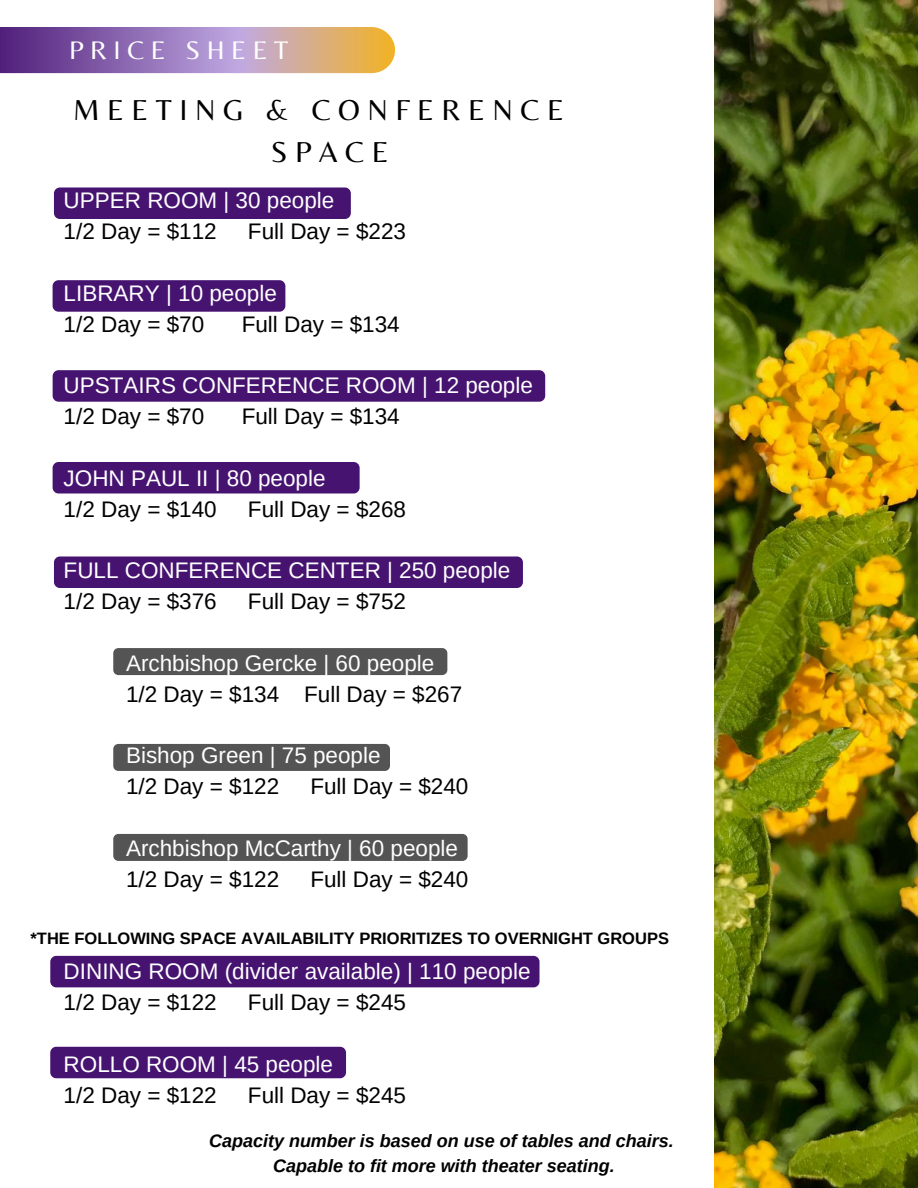
<style>
.page{position:relative;width:918px;height:1188px;background:#fff}
.page>*{position:absolute;margin:0;border:0;box-sizing:border-box;transform-origin:0 0}
.t1{font:30px/41.7px "Belleza";letter-spacing:.25em;color:#000}
.t2{font:26.4px "Belleza";letter-spacing:.25em;color:#fff}
.t3{font:22.5px "Arimo";color:#fff}
.t4{font:22.5px "Arimo";color:#000}
.t5{font:italic 700 18px/24.8px "Arimo";color:#000;text-align:center}
.t6{font:700 16.5px "Arimo";color:#000}
</style>
<div class="page">
<svg style="left:0;top:27px;width:395px;height:46px;background:#a8829f"></svg>
<img style="left:714px;top:0;width:204px;height:1188px">
<div style="left:54px;top:187px;width:297px;height:32px;background:#461371;border-radius:6px"></div>
<div style="left:54px;top:556px;width:469px;height:32px;background:#461371;border-radius:6px"></div>
<div style="left:53px;top:370px;width:492px;height:32px;background:#461371;border-radius:6px"></div>
<div style="left:53px;top:462px;width:307px;height:31px;background:#461371;border-radius:6px"></div>
<div style="left:53px;top:280px;width:232px;height:32px;background:#461371;border-radius:6px"></div>
<div style="left:113px;top:744px;width:277px;height:27px;background:#545454;border-radius:5px"></div>
<div style="left:113px;top:648px;width:334px;height:27px;background:#545454;border-radius:5px"></div>
<div style="left:113px;top:834px;width:355px;height:27px;background:#545454;border-radius:5px"></div>
<div style="left:50px;top:956px;width:490px;height:31px;background:#461371;border-radius:6px"></div>
<div style="left:50px;top:1047px;width:296px;height:31px;background:#461371;border-radius:6px"></div>
<p class="t2" style="left:69px;top:35px;width:221px">PRICE SHEET</p>
<h1 class="t1" style="left:271px;top:89px;width:295px;text-indent:-198px">MEETING &amp; CONFERENCE<br>SPACE</h1>
<p class="t3" style="left:64px;top:188px;width:272px">UPPER ROOM | 30 people</p>
<p class="t4" style="left:64px;top:219px;width:155px">1/2 Day = $112</p>
<p class="t4" style="left:248px;top:219px;width:160px">Full Day = $223</p>
<p class="t3" style="left:64px;top:280px;width:215px">LIBRARY | 10 people</p>
<p class="t4" style="left:64px;top:311px;width:142px">1/2 Day = $70</p>
<p class="t4" style="left:242px;top:311px;width:160px">Full Day = $134</p>
<p class="t3" style="left:64px;top:373px;width:471px">UPSTAIRS CONFERENCE ROOM | 12 people</p>
<p class="t4" style="left:64px;top:404px;width:142px">1/2 Day = $70</p>
<p class="t4" style="left:242px;top:404px;width:160px">Full Day = $134</p>
<p class="t3" style="left:64px;top:465px;width:263px">JOHN PAUL II | 80 people</p>
<p class="t4" style="left:64px;top:496px;width:155px">1/2 Day = $140</p>
<p class="t4" style="left:248px;top:496px;width:160px">Full Day = $268</p>
<p class="t3" style="left:64px;top:558px;width:448px">FULL CONFERENCE CENTER | 250 people</p>
<p class="t4" style="left:64px;top:589px;width:155px">1/2 Day = $376</p>
<p class="t4" style="left:248px;top:589px;width:160px">Full Day = $752</p>
<p class="t3" style="left:126px;top:651px;width:310px">Archbishop Gercke | 60 people</p>
<p class="t4" style="left:126px;top:681px;width:338px">1/2 Day = $134 Full Day = $267</p>
<p class="t3" style="left:126px;top:743px;width:256px">Bishop Green | 75 people</p>
<p class="t4" style="left:126px;top:774px;width:155px">1/2 Day = $122</p>
<p class="t4" style="left:310px;top:774px;width:160px">Full Day = $240</p>
<p class="t3" style="left:126px;top:836px;width:333px">Archbishop McCarthy | 60 people</p>
<p class="t4" style="left:126px;top:867px;width:155px">1/2 Day = $122</p>
<p class="t4" style="left:310px;top:867px;width:160px">Full Day = $240</p>
<p class="t6" style="left:31px;top:929px;width:640px">*THE FOLLOWING SPACE AVAILABILITY PRIORITIZES TO OVERNIGHT GROUPS</p>
<p class="t3" style="left:64px;top:959px;width:468px">DINING ROOM (divider available) | 110 people</p>
<p class="t4" style="left:64px;top:990px;width:155px">1/2 Day = $122</p>
<p class="t4" style="left:248px;top:990px;width:160px">Full Day = $245</p>
<p class="t3" style="left:64px;top:1052px;width:271px">ROLLO ROOM | 45 people</p>
<p class="t4" style="left:64px;top:1083px;width:155px">1/2 Day = $122</p>
<p class="t4" style="left:248px;top:1083px;width:160px">Full Day = $245</p>
<p class="t5" style="left:209px;top:1129px;width:466px">Capacity number is based on use of tables and chairs.<br>Capable to fit more with theater seating.</p>
</div>
